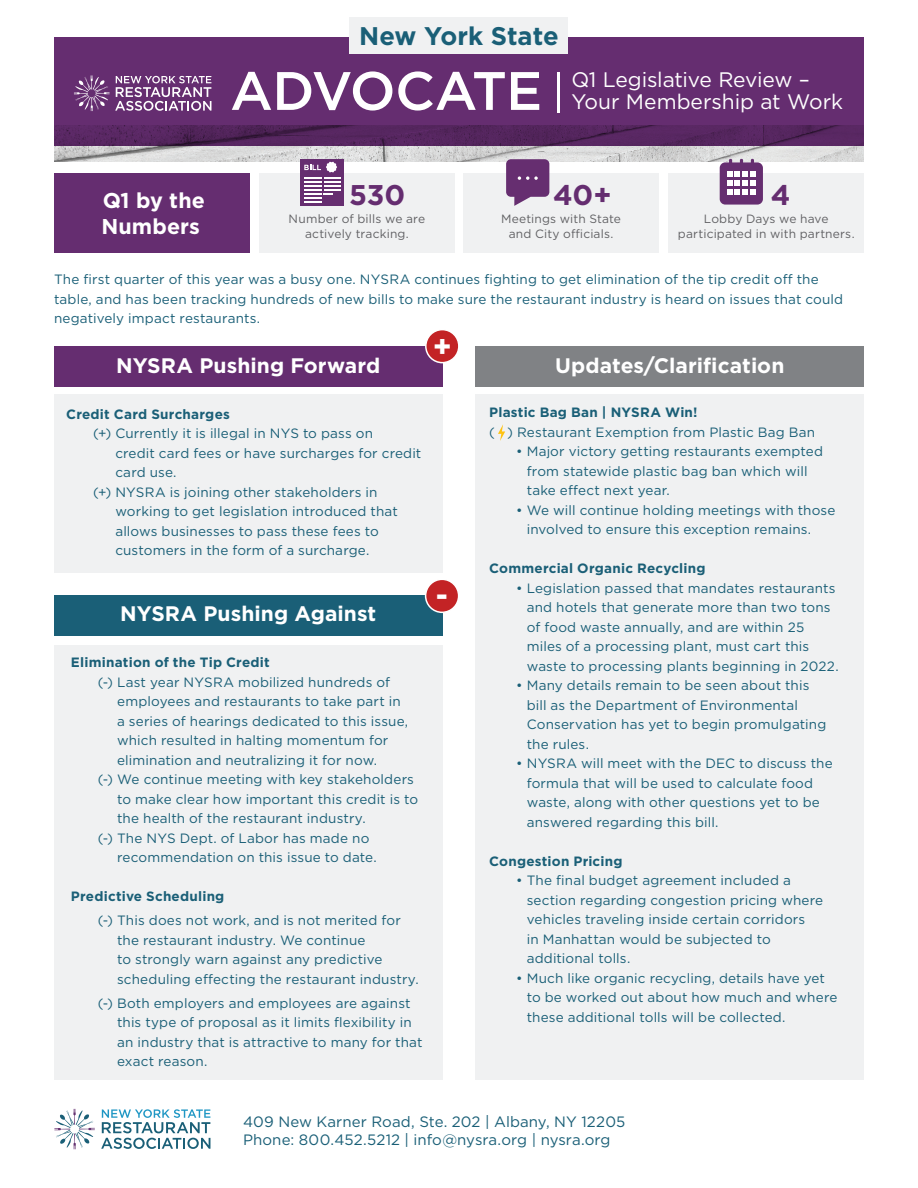
<style>
.page{position:relative;width:918px;height:1188px;background:#fff}
.page>*{position:absolute;margin:0;border:0;box-sizing:border-box;transform-origin:0 0}
.t1{font:500 54px "Gotham";letter-spacing:-.015em;color:#fff}
.t2{font:700 29.85px "Gotham";color:#fff}
.t3{font:700 28.5px "Gotham";color:#652d70}
.t4{font:700 25.5px "Gotham";letter-spacing:-.005em;color:#1a5f77}
.t5{font:700 21.45px/25.7px "Gotham";letter-spacing:.005em;color:#fff}
.t6{font:700 21px "Gotham";letter-spacing:.005em;color:#fff}
.t7{font:21px "Gotham";letter-spacing:-.005em;color:#fff}
.t8{font:15px "Gotham";letter-spacing:.005em;color:#1a5f77}
.t9{font:13.5px/19.5px "Gotham";letter-spacing:.01em;color:#1a5f77}
.t10{font:700 13.5px "Gotham";letter-spacing:.015em;color:#1a5f77}
.t11{font:12px/15px "Gotham";letter-spacing:.015em;color:#616164;text-align:center}
</style>
<div class="page">
<div style="left:54px;top:346px;width:388px;height:41px;background:#652d70"></div>
<div style="left:54px;top:394px;width:388px;height:179px;background:#f0f1f2"></div>
<div style="left:54px;top:646px;width:388px;height:434px;background:#f0f1f2"></div>
<div style="left:426px;top:330px;width:33px;height:33px;background:#c32325;border-radius:50%"></div>
<div style="left:425px;top:329px;width:35px;height:34px;border:2px solid #fff;border-radius:50%"></div>
<div style="left:54px;top:595px;width:388px;height:41px;background:#1a5f77"></div>
<div style="left:426px;top:579px;width:33px;height:33px;background:#c32325;border-radius:50%"></div>
<div style="left:425px;top:579px;width:34px;height:34px;border:2px solid #fff;border-radius:50%"></div>
<div style="left:476px;top:346px;width:388px;height:41px;background:#808285"></div>
<div style="left:476px;top:394px;width:388px;height:686px;background:#f0f1f2"></div>
<svg style="left:101px;top:1109px;width:109px;height:40px"></svg>
<svg style="left:54px;top:1109px;width:41px;height:40px"></svg>
<img style="left:54px;top:146px;width:810px;height:16px">
<svg style="left:54px;top:38px;width:810px;height:108px;background:#612b6b"></svg>
<svg style="left:74px;top:75px;width:137px;height:36px;background:#8b6193"></svg>
<hr style="left:557px;top:72px;width:2px;height:41px;background:#fff">
<div style="left:54px;top:173px;width:195px;height:80px;background:#652d70"></div>
<div style="left:259px;top:173px;width:195px;height:80px;background:#f0f1f2"></div>
<div style="left:464px;top:173px;width:195px;height:80px;background:#f0f1f2"></div>
<div style="left:669px;top:173px;width:195px;height:80px;background:#f0f1f2"></div>
<div style="left:350px;top:17px;width:218px;height:37px;background:#f0f1f2"></div>
<svg style="left:498px;top:424px;width:7px;height:17px"></svg>
<div style="left:301px;top:159px;width:43px;height:47px;background:#662e70"></div>
<svg style="left:304px;top:162px;width:37px;height:40px"></svg>
<svg style="left:506px;top:159px;width:43px;height:47px"></svg>
<div style="left:720px;top:162px;width:43px;height:43px;background:#662e70;border-radius:6px"></div>
<svg style="left:727px;top:159px;width:29px;height:36px"></svg>
<p class="t4" style="left:359px;top:19px;width:201px">New York State</p>
<p class="t1" style="left:230px;top:55px;width:314px">ADVOCATE</p>
<p class="t7" style="left:572px;top:66px;width:240px">Q1 Legislative Review –</p>
<p class="t7" style="left:572px;top:89px;width:273px">Your Membership at Work</p>
<p class="t5" style="left:101px;top:188px;width:105px">Q1 by the<br>Numbers</p>
<p class="t3" style="left:349px;top:176px;width:58px">530</p>
<p class="t3" style="left:553px;top:176px;width:60px">40+</p>
<p class="t3" style="left:771px;top:176px;width:21px">4</p>
<p class="t11" style="left:289px;top:211px;width:138px">Number of bills we are actively tracking.</p>
<p class="t11" style="left:501px;top:211px;width:122px">Meetings with State and City officials.</p>
<p class="t11" style="left:678px;top:211px;width:178px">Lobby Days we have participated in with partners.</p>
<p class="t9" style="left:54px;top:270px;width:791px">The first quarter of this year was a busy one. NYSRA continues fighting to get elimination of the tip credit off the table, and has been tracking hundreds of new bills to make sure the restaurant industry is heard on issues that could negatively impact restaurants.</p>
<p class="t6" style="left:116px;top:351px;width:266px">NYSRA Pushing Forward</p>
<p class="t10" style="left:66px;top:405px;width:165px">Credit Card Surcharges</p>
<p class="t9" style="left:115px;top:423px;width:308px;text-indent:-22px">(+) Currently it is illegal in NYS to pass on<br>credit card fees or have surcharges for credit card use.</p>
<p class="t9" style="left:115px;top:482px;width:284px;text-indent:-22px">(+) NYSRA is joining other stakeholders in working to get legislation introduced that allows businesses to pass these fees to customers in the form of a surcharge.</p>
<p class="t2" style="left:433px;top:327px;width:21px">+</p>
<p class="t6" style="left:120px;top:600px;width:258px">NYSRA Pushing Against</p>
<p class="t10" style="left:71px;top:653px;width:200px">Elimination of the Tip Credit</p>
<p class="t9" style="left:117px;top:672px;width:293px;text-indent:-19px">(-) Last year NYSRA mobilized hundreds of employees and restaurants to take part in a series of hearings dedicated to this issue, which resulted in halting momentum for elimination and neutralizing it for now.</p>
<p class="t9" style="left:117px;top:769px;width:303px;text-indent:-19px">(-) We continue meeting with key stakeholders to make clear how important this credit is to the health of the restaurant industry.</p>
<p class="t9" style="left:117px;top:828px;width:261px;text-indent:-19px">(-) The NYS Dept. of Labor has made no recommendation on this issue to date.</p>
<p class="t10" style="left:71px;top:887px;width:155px">Predictive Scheduling</p>
<p class="t9" style="left:117px;top:910px;width:303px;text-indent:-19px">(-) This does not work, and is not merited for the restaurant industry. We continue<br>to strongly warn against any predictive scheduling effecting the restaurant industry.</p>
<p class="t9" style="left:117px;top:993px;width:307px;text-indent:-19px">(-) Both employers and employees are against this type of proposal as it limits flexibility in an industry that is attractive to many for that exact reason.</p>
<p class="t2" style="left:436px;top:575px;width:14px">-</p>
<p class="t6" style="left:555px;top:351px;width:231px">Updates/Clarification</p>
<p class="t10" style="left:489px;top:404px;width:210px">Plastic Bag Ban | NYSRA Win!</p>
<p class="t9" style="left:489px;top:422px;width:327px">( ) Restaurant Exemption from Plastic Bag Ban</p>
<p class="t9" style="left:527px;top:442px;width:298px;text-indent:-11px">• Major victory getting restaurants exempted from statewide plastic bag ban which will take effect next year.</p>
<p class="t9" style="left:527px;top:500px;width:310px;text-indent:-11px">• We will continue holding meetings with those involved to ensure this exception remains.</p>
<p class="t10" style="left:489px;top:560px;width:218px">Commercial Organic Recycling</p>
<p class="t9" style="left:527px;top:578px;width:313px;text-indent:-11px">• Legislation passed that mandates restaurants and hotels that generate more than two tons of food waste annually, and are within 25 miles of a processing plant, must cart this waste to processing plants beginning in 2022.</p>
<p class="t9" style="left:527px;top:676px;width:301px;text-indent:-11px">• Many details remain to be seen about this bill as the Department of Environmental Conservation has yet to begin promulgating the rules.</p>
<p class="t9" style="left:527px;top:754px;width:307px;text-indent:-11px">• NYSRA will meet with the DEC to discuss the formula that will be used to calculate food waste, along with other questions yet to be answered regarding this bill.</p>
<p class="t10" style="left:489px;top:852px;width:135px">Congestion Pricing</p>
<p class="t9" style="left:527px;top:871px;width:298px;text-indent:-11px">• The final budget agreement included a section regarding congestion pricing where vehicles traveling inside certain corridors<br>in Manhattan would be subjected to additional tolls.</p>
<p class="t9" style="left:527px;top:968px;width:312px;text-indent:-11px">• Much like organic recycling, details have yet to be worked out about how much and where these additional tolls will be collected.</p>
<p class="t8" style="left:243px;top:1112px;width:384px">409 New Karner Road, Ste. 202 | Albany, NY 12205</p>
<p class="t8" style="left:243px;top:1130px;width:369px">Phone: 800.452.5212 | info@nysra.org | nysra.org</p>
</div>
